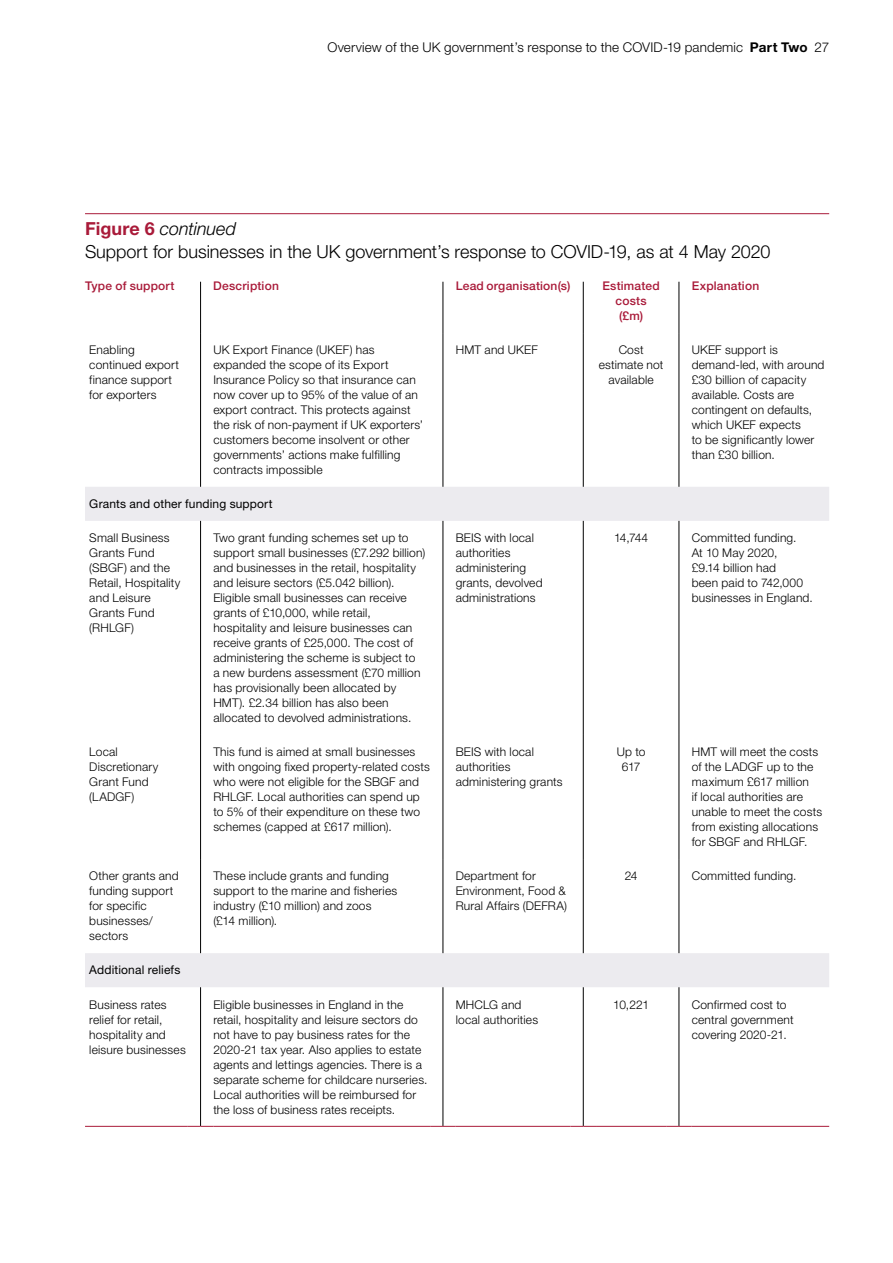
<style>
.page{position:relative;width:893px;height:1263px;background:#fff}
.page>*{position:absolute;margin:0;border:0;box-sizing:border-box;transform-origin:0 0}
.t1{font:300 18px/22.5px "Helvetica Neue LT Std";color:#000}
.t2{font:300 13.5px "Helvetica Neue LT Std";letter-spacing:.01em;color:#000}
.t3{font:300 12px/15px "Helvetica Neue LT Std";letter-spacing:.015em;color:#000}
.t4{font:500 12px/15px "Helvetica Neue LT Std";letter-spacing:.015em;color:#a91a39;text-align:center}
.t5{font:12px "Helvetica Neue LT Std";letter-spacing:.015em;color:#000}
.s1{font-weight:700}
.s2{font-weight:700;color:#a91a39}
.s3{font-style:italic}
</style>
<div class="page">
<svg style="left:85px;top:487px;width:744px;height:500px"></svg>
<hr style="left:200px;top:282px;width:1px;height:51px;background:#000">
<hr style="left:200px;top:333px;width:1px;height:154px;background:#000">
<hr style="left:443px;top:282px;width:1px;height:51px;background:#000">
<hr style="left:679px;top:282px;width:1px;height:51px;background:#000">
<hr style="left:583px;top:282px;width:1px;height:51px;background:#000">
<hr style="left:443px;top:333px;width:1px;height:154px;background:#000">
<hr style="left:583px;top:333px;width:1px;height:154px;background:#000">
<hr style="left:679px;top:333px;width:1px;height:154px;background:#000">
<hr style="left:443px;top:521px;width:1px;height:214px;background:#000">
<hr style="left:443px;top:735px;width:1px;height:124px;background:#000">
<hr style="left:443px;top:859px;width:1px;height:94px;background:#000">
<hr style="left:443px;top:987px;width:1px;height:139px;background:#000">
<hr style="left:583px;top:521px;width:1px;height:214px;background:#000">
<hr style="left:583px;top:735px;width:1px;height:124px;background:#000">
<hr style="left:583px;top:859px;width:1px;height:94px;background:#000">
<hr style="left:583px;top:987px;width:1px;height:139px;background:#000">
<hr style="left:679px;top:521px;width:1px;height:214px;background:#000">
<hr style="left:679px;top:735px;width:1px;height:124px;background:#000">
<hr style="left:679px;top:859px;width:1px;height:94px;background:#000">
<hr style="left:679px;top:987px;width:1px;height:139px;background:#000">
<hr style="left:200px;top:521px;width:1px;height:214px;background:#000">
<hr style="left:200px;top:735px;width:1px;height:124px;background:#000">
<hr style="left:200px;top:859px;width:1px;height:94px;background:#000">
<hr style="left:200px;top:987px;width:1px;height:139px;background:#000">
<hr style="left:85px;top:1126px;width:103px;height:1px;background:#a91a39">
<svg style="left:188px;top:1126px;width:25px;height:1px"></svg>
<hr style="left:213px;top:1126px;width:217px;height:1px;background:#a91a39">
<svg style="left:430px;top:1126px;width:26px;height:1px"></svg>
<hr style="left:456px;top:1126px;width:114px;height:1px;background:#a91a39">
<svg style="left:570px;top:1126px;width:26px;height:1px"></svg>
<hr style="left:596px;top:1126px;width:70px;height:1px;background:#a91a39">
<svg style="left:666px;top:1126px;width:26px;height:1px"></svg>
<hr style="left:692px;top:1126px;width:137px;height:1px;background:#a91a39">
<hr style="left:85px;top:213px;width:744px;height:1px;background:#a91a39">
<p class="t2" style="left:327px;top:39px;width:503px">Overview of the UK government’s response to the COVID-19 pandemic <span class="s1">Part Two</span> 27</p>
<p class="t1" style="left:85px;top:217px;width:687px"><span class="s2">Figure 6</span> <span class="s3">continued<br></span>Support for businesses in the UK government’s response to COVID-19, as at 4 May 2020</p>
<p class="t4" style="left:85px;top:278px;width:91px">Type of support</p>
<p class="t4" style="left:213px;top:278px;width:67px">Description</p>
<p class="t4" style="left:456px;top:278px;width:116px">Lead organisation(s)</p>
<p class="t4" style="left:602px;top:278px;width:59px">Estimated costs (£m)</p>
<p class="t4" style="left:692px;top:278px;width:69px">Explanation</p>
<p class="t3" style="left:89px;top:342px;width:91px">Enabling continued export finance support for exporters</p>
<p class="t3" style="left:213px;top:342px;width:211px">UK Export Finance (UKEF) has expanded the scope of its Export Insurance Policy so that insurance can now cover up to 95% of the value of an export contract. This protects against the risk of non-payment if UK exporters’ customers become insolvent or other governments’ actions make fulfilling contracts impossible</p>
<p class="t3" style="left:456px;top:342px;width:84px">HMT and UKEF</p>
<p class="t3" style="left:599px;top:342px;width:66px;text-align:center">Cost estimate not available</p>
<p class="t3" style="left:692px;top:342px;width:134px">UKEF support is demand-led, with around £30 billion of capacity available. Costs are contingent on defaults, which UKEF expects<br>to be significantly lower than £30 billion.</p>
<p class="t5" style="left:89px;top:497px;width:185px">Grants and other funding support</p>
<p class="t3" style="left:89px;top:530px;width:93px">Small Business<br>Grants Fund (SBGF) and the<br>Retail, Hospitality and Leisure<br>Grants Fund (RHLGF)</p>
<p class="t3" style="left:213px;top:530px;width:214px">Two grant funding schemes set up to support small businesses (£7.292 billion) and businesses in the retail, hospitality and leisure sectors (£5.042 billion).<br>Eligible small businesses can receive grants of £10,000, while retail, hospitality and leisure businesses can receive grants of £25,000. The cost of administering the scheme is subject to<br>a new burdens assessment (£70 million has provisionally been allocated by HMT). £2.34 billion has also been allocated to devolved administrations.</p>
<p class="t3" style="left:456px;top:530px;width:88px">BEIS with local authorities administering grants, devolved administrations</p>
<p class="t3" style="left:614px;top:530px;width:36px">14,744</p>
<p class="t3" style="left:692px;top:530px;width:123px">Committed funding.<br>At 10 May 2020,<br>£9.14 billion had<br>been paid to 742,000 businesses in England.</p>
<p class="t3" style="left:89px;top:744px;width:71px">Local<br>Discretionary<br>Grant Fund (LADGF)</p>
<p class="t3" style="left:213px;top:744px;width:218px">This fund is aimed at small businesses with ongoing fixed property-related costs who were not eligible for the SBGF and RHLGF. Local authorities can spend up to 5% of their expenditure on these two schemes (capped at £617 million).</p>
<p class="t3" style="left:456px;top:744px;width:108px">BEIS with local authorities administering grants</p>
<p class="t3" style="left:617px;top:744px;width:30px;text-align:center">Up to<br>617</p>
<p class="t3" style="left:692px;top:744px;width:132px">HMT will meet the costs of the LADGF up to the maximum £617 million<br>if local authorities are unable to meet the costs from existing allocations for SBGF and RHLGF.</p>
<p class="t3" style="left:89px;top:868px;width:91px">Other grants and funding support for specific businesses/ sectors</p>
<p class="t3" style="left:213px;top:868px;width:185px">These include grants and funding support to the marine and fisheries industry (£10 million) and zoos<br>(£14 million).</p>
<p class="t3" style="left:456px;top:868px;width:113px">Department for<br>Environment, Food &amp;<br>Rural Affairs (DEFRA)</p>
<p class="t3" style="left:625px;top:868px;width:14px">24</p>
<p class="t3" style="left:692px;top:868px;width:106px">Committed funding.</p>
<p class="t5" style="left:89px;top:963px;width:93px">Additional reliefs</p>
<p class="t3" style="left:89px;top:996px;width:98px">Business rates relief for retail, hospitality and leisure businesses</p>
<p class="t3" style="left:213px;top:996px;width:216px">Eligible businesses in England in the retail, hospitality and leisure sectors do not have to pay business rates for the 2020-21 tax year. Also applies to estate agents and lettings agencies. There is a separate scheme for childcare nurseries.<br>Local authorities will be reimbursed for the loss of business rates receipts.</p>
<p class="t3" style="left:456px;top:996px;width:84px">MHCLG and local authorities</p>
<p class="t3" style="left:613px;top:996px;width:37px">10,221</p>
<p class="t3" style="left:692px;top:996px;width:103px">Confirmed cost to central government covering 2020-21.</p>
</div>
